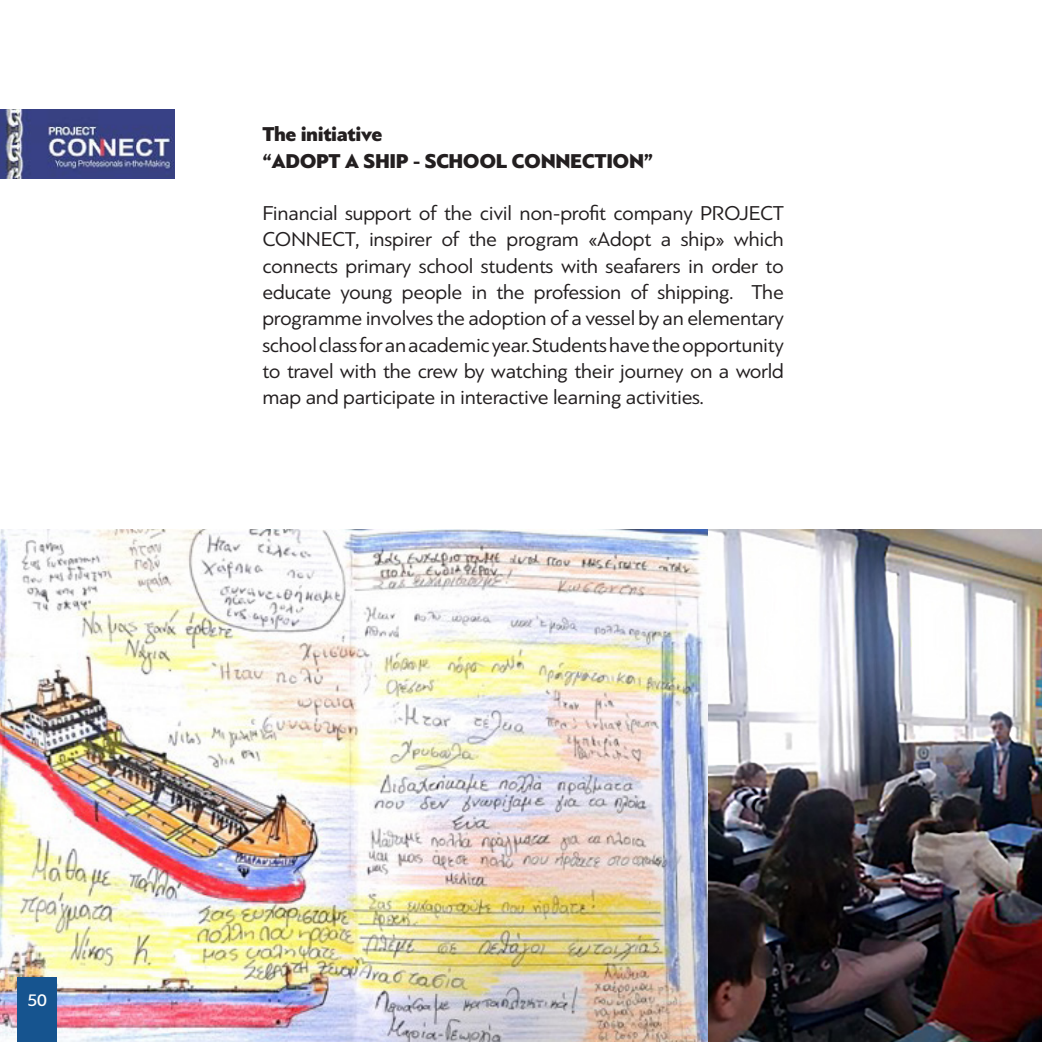
<style>
.page{position:relative;width:1042px;height:1042px;background:#fff}
.page>*{position:absolute;margin:0;border:0;box-sizing:border-box;transform-origin:0 0}
.t1{font:21px/26.2px "PF Bague Sans Pro";letter-spacing:-.015em;color:#231f20;text-align:justify}
.t2{font:900 21px "PF Bague Sans Pro";letter-spacing:-.02em;color:#231f20}
.t3{font:500 17.5px "PF Bague Sans Pro";color:#fff}
</style>
<div class="page">
<img style="left:0;top:109px;width:175px;height:70px">
<img style="left:0;top:529px;width:1042px;height:513px">
<div style="left:18px;top:977px;width:39px;height:65px;background:#16548f"></div>
<p class="t2" style="left:262px;top:121px;width:121px">The initiative</p>
<p class="t2" style="left:262px;top:148px;width:392px">“ADOPT A SHIP - SCHOOL CONNECTION”</p>
<p class="t1" style="left:262px;top:200px;width:523px">Financial support of the civil non-profit company PROJECT CONNECT, inspirer of the program «Adopt a ship» which connects primary school students with seafarers in order to educate young people in the profession of shipping. The programme involves the adoption of a vessel by an elementary school class for an academic year. Students have the opportunity to travel with the crew by watching their journey on a world map and participate in interactive learning activities.</p>
<p class="t3" style="left:27px;top:990px;width:21px">50</p>
</div>
